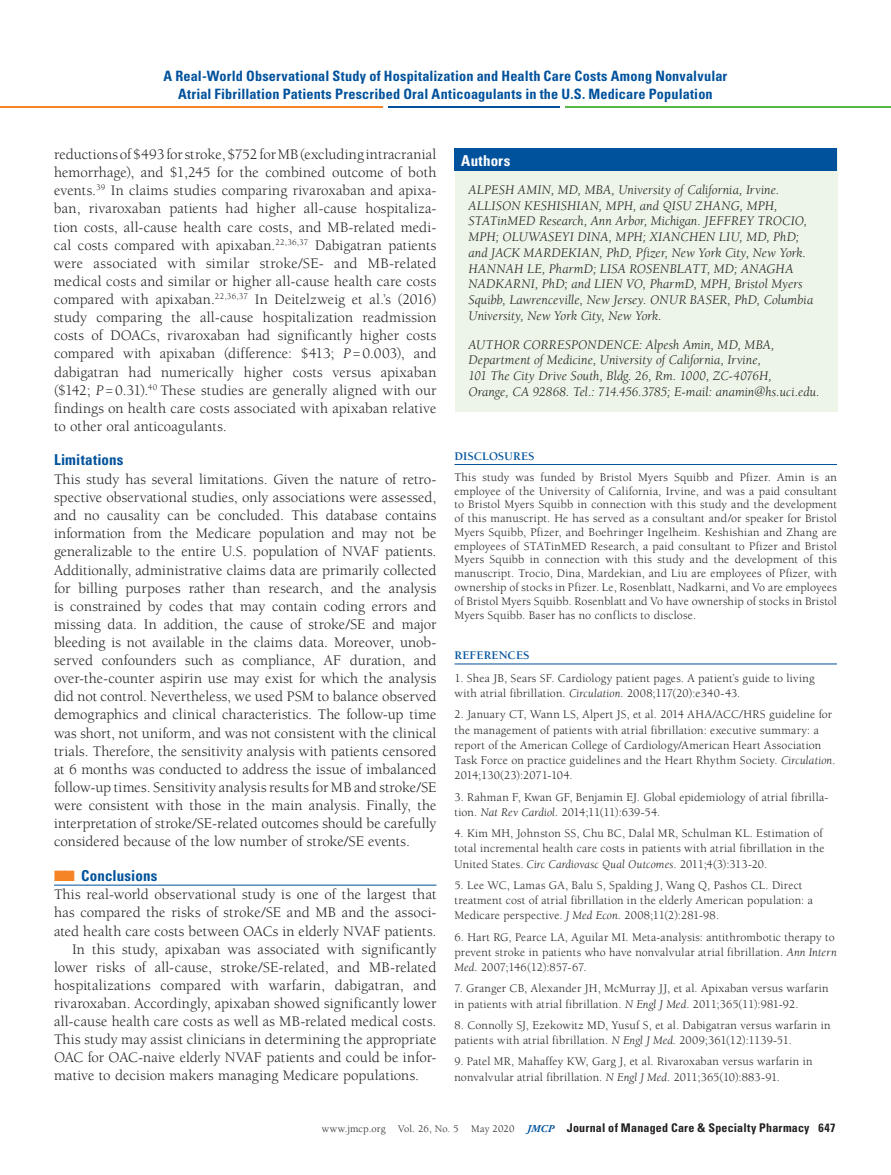
<style>
.page{position:relative;width:891px;height:1175px;background:#fff}
.page>*{position:absolute;margin:0;border:0;box-sizing:border-box;transform-origin:0 0}
.t1{font:15px/18.1px "Berkeley Pro";letter-spacing:.005em;color:#231f20;text-align:justify}
.t2{font:700 condensed 15px "Univers";letter-spacing:.01em;color:#00529c}
.t3{font:700 condensed 15px "Univers";letter-spacing:.02em;color:#fff}
.t4{font:700 condensed 14.25px/18px "Univers";letter-spacing:.01em;color:#00529c;text-align:center}
.t5{font:italic 13.5px/15.8px "Berkeley Pro";letter-spacing:.01em;color:#231f20}
.t6{font:12px/15.3px "Berkeley Pro";letter-spacing:.015em;color:#231f20}
.t7{font:700 condensed 12px "Univers";letter-spacing:.015em;color:#231f20}
.t8{font:700 12px "Berkeley Pro";letter-spacing:.005em;color:#00529c}
.s1{font-style:italic}
.s2{color:#f58427}
.s3{font-family:"Berkeley Pro";font-weight:400;font-stretch:normal;font-size:10.5px}
.s4{font-family:"Adobe Garamond Pro";font-style:italic;font-stretch:normal;font-size:10.5px;color:#00529c}
</style>
<div class="page">
<hr style="left:0;top:107px;width:383px;height:1px;background:#f58427">
<hr style="left:388px;top:107px;width:172px;height:1px;background:#00529c">
<hr style="left:565px;top:107px;width:326px;height:1px;background:#54b948">
<hr style="left:54px;top:884px;width:382px;height:1px;background:#00529c">
<hr style="left:455px;top:464px;width:382px;height:1px;background:#00529c">
<hr style="left:455px;top:663px;width:382px;height:1px;background:#00529c">
<div style="left:455px;top:148px;width:382px;height:264px;background:#ecf5e8"></div>
<div style="left:455px;top:148px;width:382px;height:23px;background:#00529c"></div>
<p class="t4" style="left:164px;top:67px;width:565px">A Real-World Observational Study of Hospitalization and Health Care Costs Among Nonvalvular<br>Atrial Fibrillation Patients Prescribed Oral Anticoagulants in the U.S. Medicare Population</p>
<p class="t1" style="left:54px;top:145px;width:384px">reductions of $493 for stroke, $752 for MB (excluding intracranial hemorrhage), and $1,245 for the combined outcome of both events.<sup>39</sup> In claims studies comparing rivaroxaban and apixa&shy;ban, rivaroxaban patients had higher all-cause hospitaliza&shy;tion costs, all-cause health care costs, and MB-related medi&shy;cal costs compared with apixaban.<sup>22,36,37</sup> Dabigatran patients were associated with similar stroke/SE- and MB-related medical costs and similar or higher all-cause health care costs compared with apixaban.<sup>22,36,37</sup> In Deitelzweig et al.’s (2016) study comparing the all-cause hospitalization readmission costs of DOACs, rivaroxaban had significantly higher costs compared with apixaban (difference: $413; <span class="s1">P</span>=0.003), and dabigatran had numerically higher costs versus apixaban ($142; <span class="s1">P</span>=0.31).<sup>40</sup> These studies are generally aligned with our findings on health care costs associated with apixaban relative to other oral anticoagulants.</p>
<p class="t2" style="left:54px;top:450px;width:71px">Limitations</p>
<p class="t1" style="left:54px;top:470px;width:384px">This study has several limitations. Given the nature of retro&shy;spective observational studies, only associations were assessed, and no causality can be concluded. This database contains information from the Medicare population and may not be generalizable to the entire U.S. population of NVAF patients.<br>Additionally, administrative claims data are primarily collected for billing purposes rather than research, and the analysis is constrained by codes that may contain coding errors and missing data. In addition, the cause of stroke/SE and major bleeding is not available in the claims data. Moreover, unob&shy;served confounders such as compliance, AF duration, and over-the-counter aspirin use may exist for which the analysis did not control. Nevertheless, we used PSM to balance observed demographics and clinical characteristics. The follow-up time was short, not uniform, and was not consistent with the clinical trials. Therefore, the sensitivity analysis with patients censored at 6 months was conducted to address the issue of imbalanced follow-up times. Sensitivity analysis results for MB and stroke/SE were consistent with those in the main analysis. Finally, the interpretation of stroke/SE-related outcomes should be carefully considered because of the low number of stroke/SE events.</p>
<p class="t2" style="left:54px;top:866px;width:105px"><span class="s2">■■</span> Conclusions</p>
<p class="t1" style="left:54px;top:885px;width:384px">This real-world observational study is one of the largest that</p>
<p class="t1" style="left:54px;top:903px;width:384px">has compared the risks of stroke/SE and MB and the associ-</p>
<p class="t1" style="left:54px;top:921px;width:384px">ated health care costs between OACs in elderly NVAF patients.</p>
<p class="t1" style="left:72px;top:940px;width:366px">In this study, apixaban was associated with significantly</p>
<p class="t1" style="left:54px;top:958px;width:384px">lower risks of all-cause, stroke/SE-related, and MB-related</p>
<p class="t1" style="left:54px;top:976px;width:384px">hospitalizations compared with warfarin, dabigatran, and</p>
<p class="t1" style="left:54px;top:994px;width:384px">rivaroxaban. Accordingly, apixaban showed significantly lower</p>
<p class="t1" style="left:54px;top:1012px;width:384px">all-cause health care costs as well as MB-related medical costs.</p>
<p class="t1" style="left:54px;top:1030px;width:384px">This study may assist clinicians in determining the appropriate</p>
<p class="t1" style="left:54px;top:1048px;width:384px">OAC for OAC-naive elderly NVAF patients and could be infor-</p>
<p class="t1" style="left:54px;top:1066px;width:367px">mative to decision makers managing Medicare populations.</p>
<p class="t3" style="left:461px;top:151px;width:51px">Authors</p>
<p class="t5" style="left:468px;top:182px;width:346px">ALPESH AMIN, MD, MBA, University of California, Irvine.<br>ALLISON KESHISHIAN, MPH, and QISU ZHANG, MPH, STATinMED Research, Ann Arbor, Michigan. JEFFREY TROCIO, MPH; OLUWASEYI DINA, MPH; XIANCHEN LIU, MD, PhD; and JACK MARDEKIAN, PhD, Pfizer, New York City, New York.<br>HANNAH LE, PharmD; LISA ROSENBLATT, MD; ANAGHA NADKARNI, PhD; and LIEN VO, PharmD, MPH, Bristol Myers Squibb, Lawrenceville, New Jersey. ONUR BASER, PhD, Columbia University, New York City, New York.</p>
<p class="t5" style="left:468px;top:337px;width:353px">AUTHOR CORRESPONDENCE: Alpesh Amin, MD, MBA, Department of Medicine, University of California, Irvine,<br>101 The City Drive South, Bldg. 26, Rm. 1000, ZC-4076H,<br>Orange, CA 92868. Tel.: 714.456.3785; E-mail: anamin@hs.uci.edu.</p>
<p class="t8" style="left:455px;top:449px;width:82px">DISCLOSURES</p>
<p class="t6" style="left:455px;top:470px;width:384px;line-height:13.8px;text-align:justify">This study was funded by Bristol Myers Squibb and Pfizer. Amin is an employee of the University of California, Irvine, and was a paid consultant to Bristol Myers Squibb in connection with this study and the development of this manuscript. He has served as a consultant and/or speaker for Bristol Myers Squibb, Pfizer, and Boehringer Ingelheim. Keshishian and Zhang are employees of STATinMED Research, a paid consultant to Pfizer and Bristol Myers Squibb in connection with this study and the development of this manuscript. Trocio, Dina, Mardekian, and Liu are employees of Pfizer, with ownership of stocks in Pfizer. Le, Rosenblatt, Nadkarni, and Vo are employees of Bristol Myers Squibb. Rosenblatt and Vo have ownership of stocks in Bristol Myers Squibb. Baser has no conflicts to disclose.</p>
<p class="t8" style="left:455px;top:648px;width:77px">REFERENCES</p>
<p class="t6" style="left:455px;top:670px;width:362px">1. Shea JB, Sears SF. Cardiology patient pages. A patient’s guide to living with atrial fibrillation. <span class="s1">Circulation</span>. 2008;117(20):e340-43.</p>
<p class="t6" style="left:455px;top:707px;width:383px">2. January CT, Wann LS, Alpert JS, et al. 2014 AHA/ACC/HRS guideline for the management of patients with atrial fibrillation: executive summary: a report of the American College of Cardiology/American Heart Association Task Force on practice guidelines and the Heart Rhythm Society. <span class="s1">Circulation</span>.<br>2014;130(23):2071-104.</p>
<p class="t6" style="left:455px;top:789px;width:375px">3. Rahman F, Kwan GF, Benjamin EJ. Global epidemiology of atrial fibrilla&shy;tion. <span class="s1">Nat Rev Cardiol.</span> 2014;11(11):639-54.</p>
<p class="t6" style="left:455px;top:825px;width:372px">4. Kim MH, Johnston SS, Chu BC, Dalal MR, Schulman KL. Estimation of total incremental health care costs in patients with atrial fibrillation in the<br>United States. <span class="s1">Circ Cardiovasc Qual Outcomes</span>. 2011;4(3):313-20.</p>
<p class="t6" style="left:455px;top:877px;width:360px">5. Lee WC, Lamas GA, Balu S, Spalding J, Wang Q, Pashos CL. Direct treatment cost of atrial fibrillation in the elderly American population: a<br>Medicare perspective. <span class="s1">J Med Econ.</span> 2008;11(2):281-98.</p>
<p class="t6" style="left:455px;top:929px;width:384px">6. Hart RG, Pearce LA, Aguilar MI. Meta-analysis: antithrombotic therapy to prevent stroke in patients who have nonvalvular atrial fibrillation. <span class="s1">Ann Intern<br>Med.</span> 2007;146(12):857-67.</p>
<p class="t6" style="left:455px;top:981px;width:376px">7. Granger CB, Alexander JH, McMurray JJ, et al. Apixaban versus warfarin in patients with atrial fibrillation. <span class="s1">N Engl J Med</span>. 2011;365(11):981-92.</p>
<p class="t6" style="left:455px;top:1017px;width:378px">8. Connolly SJ, Ezekowitz MD, Yusuf S, et al. Dabigatran versus warfarin in patients with atrial fibrillation. <span class="s1">N Engl J Med.</span> 2009;361(12):1139-51.</p>
<p class="t6" style="left:455px;top:1054px;width:360px">9. Patel MR, Mahaffey KW, Garg J, et al. Rivaroxaban versus warfarin in nonvalvular atrial fibrillation. <span class="s1">N Engl J Med.</span> 2011;365(10):883-91.</p>
<p class="t7" style="left:322px;top:1120px;width:515px"><span class="s3">www.jmcp.org Vol. 26, No. 5 May 2020</span> <span class="s4">JMCP</span> Journal of Managed Care &amp; Specialty Pharmacy 647</p>
</div>
